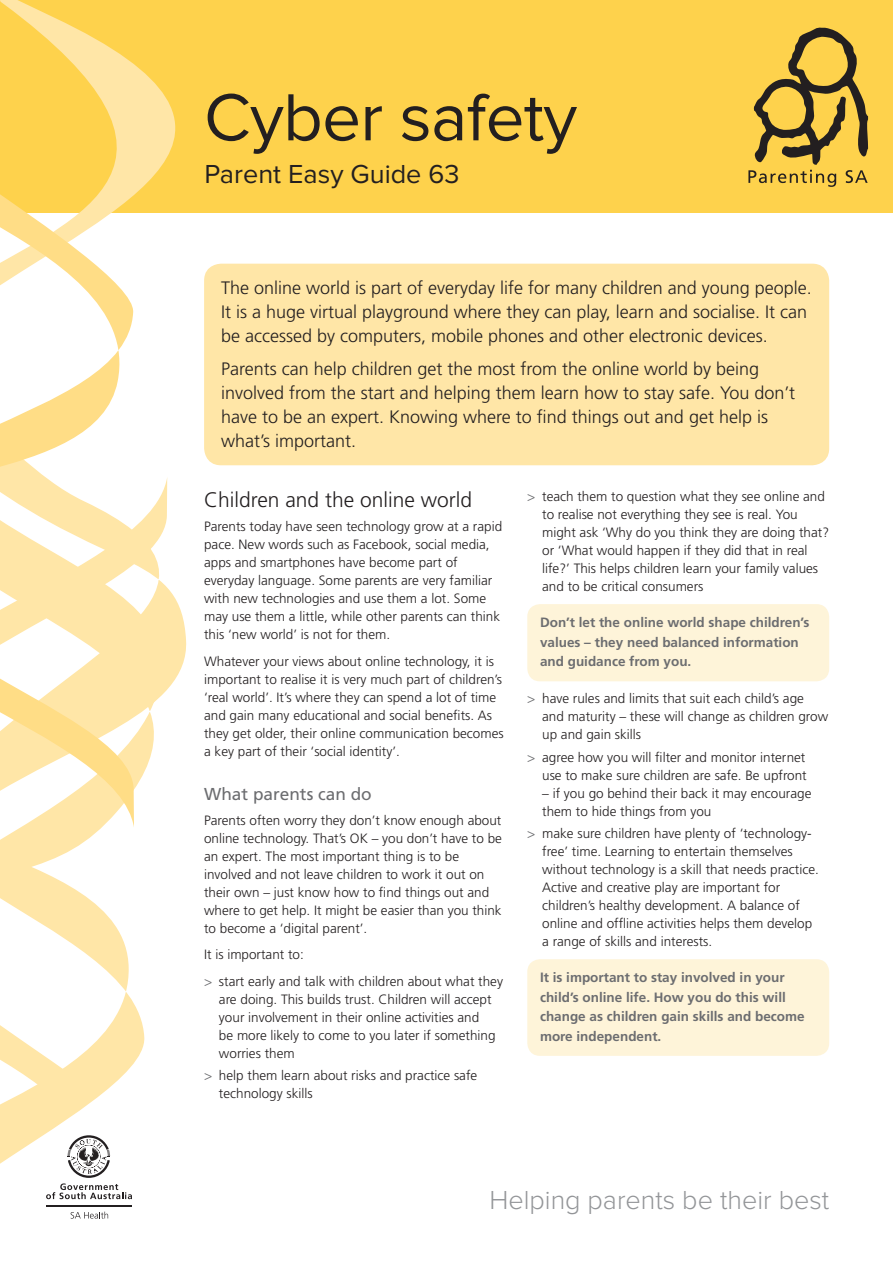
<style>
.page{position:relative;width:893px;height:1263px;background:#fff}
.page>*{position:absolute;margin:0;border:0;box-sizing:border-box;transform-origin:0 0}
.t1{font:69px "Proxima Nova";letter-spacing:-.01em;color:#231f20}
.t2{font:300 27px "Proxima Nova";color:#939598}
.t3{font:27px "Proxima Nova";color:#231f20}
.t4{font:300 21px "Frutiger";color:#231f20}
.t5{font:300 18px/24px "Frutiger";color:#231f20}
.t6{font:17.25px "Frutiger";color:#6c6d70}
.t7{font:300 13.5px/18px "Frutiger";color:#231f20}
.t8{font:700 13.5px/19.5px "Frutiger";color:#6c6d70}
.s1{color:#6c6d70}
</style>
<div class="page">
<div style="left:0;top:0;width:893px;height:213px;background:#fed24c"></div>
<svg style="left:167px;top:477px;width:20px;height:213px"></svg>
<svg style="left:167px;top:100px;width:9px;height:57px"></svg>
<svg style="left:71px;top:1211px;width:37px;height:7px"></svg>
<hr style="left:46px;top:1205px;width:86px;height:1px;background:#231f20">
<svg style="left:0;top:0;width:167px;height:1199px"></svg>
<svg style="left:748px;top:27px;width:120px;height:160px"></svg>
<div style="left:527px;top:604px;width:302px;height:77px;background:#fef4d9;border-radius:13px"></div>
<div style="left:527px;top:959px;width:302px;height:97px;background:#fef4d9;border-radius:13px"></div>
<div style="left:204px;top:264px;width:625px;height:201px;background:#ffe6a7;border-radius:17px"></div>
<h1 class="t1" style="left:204px;top:79px;width:375px">Cyber safety</h1>
<h2 class="t3" style="left:205px;top:159px;width:256px">Parent Easy Guide 63</h2>
<h3 class="t5" style="left:221px;top:276px;width:592px">The online world is part of everyday life for many children and young people.<br>It is a huge virtual playground where they can play, learn and socialise. It can be accessed by computers, mobile phones and other electronic devices.</h3>
<h3 class="t5" style="left:221px;top:357px;width:576px">Parents can help children get the most from the online world by being involved from the start and helping them learn how to stay safe. You don’t have to be an expert. Knowing where to find things out and get help is what’s important.</h3>
<h3 class="t4" style="left:204px;top:488px;width:270px">Children and the online world</h3>
<p class="t7" style="left:204px;top:518px;width:300px">Parents today have seen technology grow at a rapid pace. New words such as Facebook, social media, apps and smartphones have become part of everyday language. Some parents are very familiar with new technologies and use them a lot. Some may use them a little, while other parents can think this ‘new world’ is not for them.</p>
<p class="t7" style="left:204px;top:652px;width:301px">Whatever your views about online technology, it is important to realise it is very much part of children’s ‘real world’. It’s where they can spend a lot of time and gain many educational and social benefits. As they get older, their online communication becomes a key part of their ‘social identity’.</p>
<p class="t6" style="left:204px;top:784px;width:169px">What parents can do</p>
<p class="t7" style="left:204px;top:811px;width:299px">Parents often worry they don’t know enough about online technology. That’s OK – you don’t have to be an expert. The most important thing is to be involved and not leave children to work it out on their own – just know how to find things out and where to get help. It might be easier than you think to become a ‘digital parent’.</p>
<p class="t7" style="left:204px;top:941px;width:300px;line-height:26.5px">It is important to:<br><span class="s1">&gt;</span> start early and talk with children about what they</p>
<p class="t7" style="left:219px;top:990px;width:278px">are doing. This builds trust. Children will accept your involvement in their online activities and be more likely to come to you later if something worries them</p>
<p class="t7" style="left:219px;top:1066px;width:260px;text-indent:-15px"><span class="s1">&gt;</span> help them learn about risks and practice safe technology skills</p>
<p class="t7" style="left:542px;top:488px;width:288px;text-indent:-15px"><span class="s1">&gt;</span> teach them to question what they see online and to realise not everything they see is real. You might ask ‘Why do you think they are doing that? or ‘What would happen if they did that in real life?’ This helps children learn your family values and to be critical consumers</p>
<p class="t8" style="left:540px;top:613px;width:271px">Don’t let the online world shape children’s values – they need balanced information and guidance from you.</p>
<p class="t7" style="left:542px;top:690px;width:288px;text-indent:-15px"><span class="s1">&gt;</span> have rules and limits that suit each child’s age and maturity – these will change as children grow up and gain skills</p>
<p class="t7" style="left:527px;top:748px;width:281px;text-align:right"><span class="s1">&gt;</span> agree how you will filter and monitor internet use to make sure children are safe. Be upfront</p>
<p class="t7" style="left:542px;top:784px;width:271px">– if you go behind their back it may encourage them to hide things from you</p>
<p class="t7" style="left:542px;top:824px;width:278px;text-indent:-15px"><span class="s1">&gt;</span> make sure children have plenty of ‘technology&shy;free’ time. Learning to entertain themselves without technology is a skill that needs practice.<br>Active and creative play are important for children’s healthy development. A balance of online and offline activities helps them develop a range of skills and interests.</p>
<p class="t8" style="left:540px;top:968px;width:266px">It is important to stay involved in your child’s online life. How you do this will change as children gain skills and become more independent.</p>
<h2 class="t2" style="left:489px;top:1187px;width:341px">Helping parents be their best</h2>
</div>
